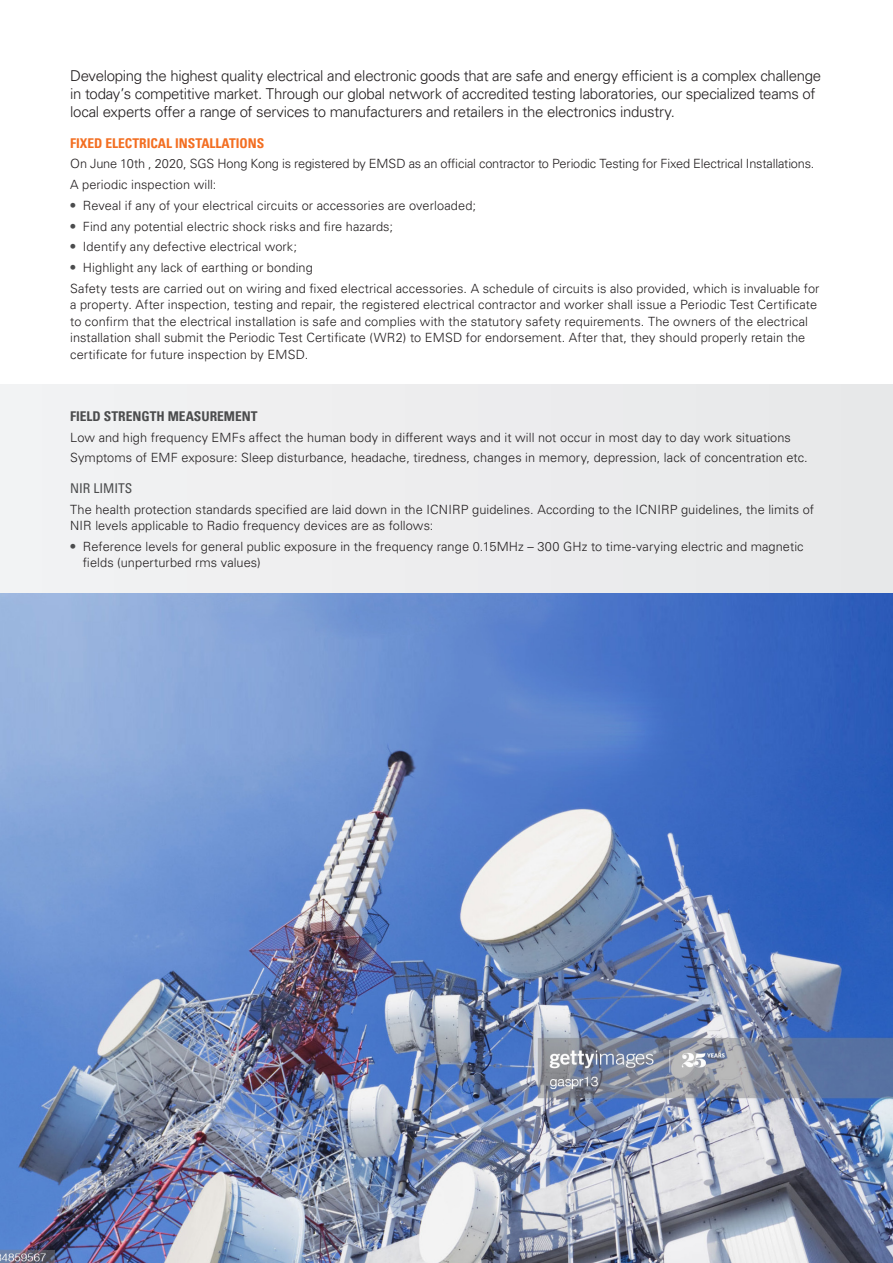
<style>
.page{position:relative;width:893px;height:1263px;background:#fff}
.page>*{position:absolute;margin:0;border:0;box-sizing:border-box;transform-origin:0 0}
.First_Subheading{font:300 15px/18px "Univers LT Pro 45";letter-spacing:-.02em;color:#231f20}
.First_Subheading-2{font:700 condensed 13.5px "Univers LT Pro";color:#f36e21}
.First_Subheading-3{font:700 condensed 13.5px "Univers LT Pro";color:#4b4c4d}
.Second_Subheading{font:condensed 13.5px "Univers LT Pro";color:#4b4c4d}
.Body_Text{font:300 12.75px/16.5px "Univers LT Pro 45";letter-spacing:.005em;color:#231f20}
.Body_Text-2{font:300 12.75px "Univers LT Pro 45";letter-spacing:-.015em;color:#231f20}
.s1{font-family:"Univers LT Pro";font-weight:700;font-stretch:condensed;font-size:13.5px;color:#4b4c4d}
</style>
<div class="page">
<div style="left:0;top:385px;width:893px;height:274px;background:#ededee"></div>
<img style="left:0;top:593px;width:893px;height:670px">
<p class="First_Subheading" style="left:70px;top:66px;width:753px">Developing the highest quality electrical and electronic goods that are safe and energy efficient is a complex challenge in today’s competitive market. Through our global network of accredited testing laboratories, our specialized teams of local experts offer a range of services to manufacturers and retailers in the electronics industry.</p>
<p class="First_Subheading-2" style="left:70px;top:134px;width:196px">FIXED ELECTRICAL INSTALLATIONS</p>
<p class="Body_Text-2" style="left:70px;top:155px;width:746px">On June 10th , 2020, SGS Hong Kong is registered by EMSD as an official contractor to Periodic Testing for Fixed Electrical Installations.</p>
<p class="Body_Text" style="left:70px;top:176px;width:148px">A periodic inspection will:</p>
<p class="Body_Text" style="left:70px;top:197px;width:407px"><span class="s1">•</span> Reveal if any of your electrical circuits or accessories are overloaded;</p>
<p class="Body_Text" style="left:70px;top:217px;width:324px"><span class="s1">•</span> Find any potential electric shock risks and fire hazards;</p>
<p class="Body_Text" style="left:70px;top:238px;width:228px"><span class="s1">•</span> Identify any defective electrical work;</p>
<p class="Body_Text" style="left:70px;top:259px;width:244px"><span class="s1">•</span> Highlight any lack of earthing or bonding</p>
<p class="Body_Text" style="left:70px;top:280px;width:751px">Safety tests are carried out on wiring and fixed electrical accessories. A schedule of circuits is also provided, which is invaluable for a property. After inspection, testing and repair, the registered electrical contractor and worker shall issue a Periodic Test Certificate to confirm that the electrical installation is safe and complies with the statutory safety requirements. The owners of the electrical installation shall submit the Periodic Test Certificate (WR2) to EMSD for endorsement. After that, they should properly retain the certificate for future inspection by EMSD.</p>
<p class="First_Subheading-3" style="left:70px;top:408px;width:189px">FIELD STRENGTH MEASUREMENT</p>
<p class="Body_Text" style="left:70px;top:428px;width:722px">Low and high frequency EMFs affect the human body in different ways and it will not occur in most day to day work situations</p>
<p class="Body_Text" style="left:70px;top:449px;width:739px">Symptoms of EMF exposure: Sleep disturbance, headache, tiredness, changes in memory, depression, lack of concentration etc.</p>
<p class="Second_Subheading" style="left:70px;top:479px;width:64px">NIR LIMITS</p>
<p class="Body_Text" style="left:70px;top:500px;width:745px">The health protection standards specified are laid down in the ICNIRP guidelines. According to the ICNIRP guidelines, the limits of<br>NIR levels applicable to Radio frequency devices are as follows:</p>
<p class="Body_Text" style="left:83px;top:538px;width:722px;text-indent:-13px"><span class="s1">•</span> Reference levels for general public exposure in the frequency range 0.15MHz – 300 GHz to time-varying electric and magnetic fields (unperturbed rms values)</p>
</div>
